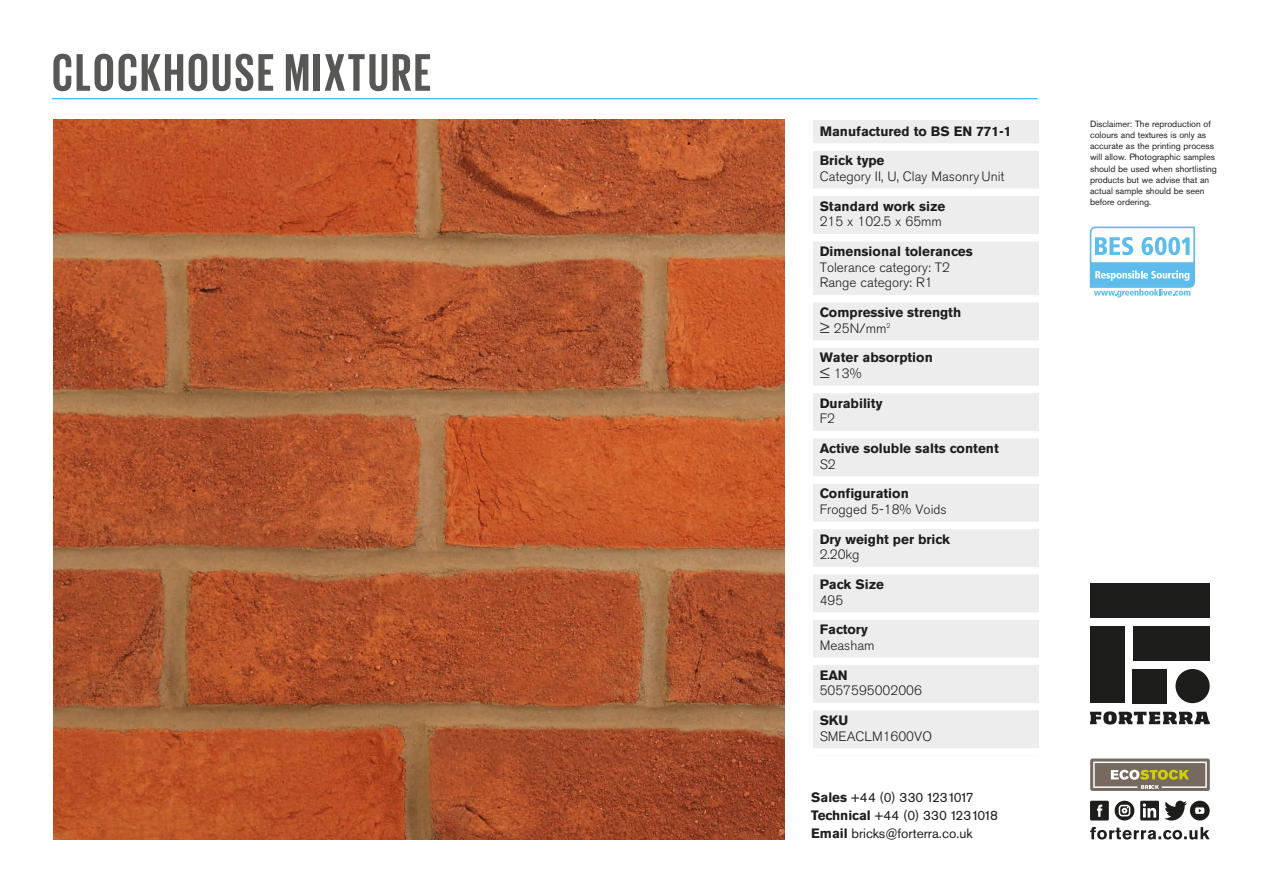
<style>
.page{position:relative;width:1263px;height:893px;background:#fff}
.page>*{position:absolute;margin:0;border:0;box-sizing:border-box;transform-origin:0 0}
.t1{font:700 54px "Giorgio Sans";letter-spacing:.05em;color:#575756}
.t2{font:700 13.5px/15.8px "Akzidenz Grotesk BE";color:#1d1d1b}
.t3{font:300 13.5px/15.8px "Akzidenz Grotesk BE";color:#1d1d1b}
.t4{font:13.5px/18px "Akzidenz Grotesk BE";color:#1d1d1b}
.t5{font:9px/11.2px "Akzidenz Grotesk BE";color:#1d1d1b}
.s1{font-family:"Neo Sans";font-weight:300;font-size:16.5px}
.s2{font-weight:300}
.s3{font-weight:700}
</style>
<div class="page">
<div style="left:1090px;top:758px;width:120px;height:33px;background:linear-gradient(to right,#756960,#756960);border-radius:2px"></div>
<svg style="left:1093px;top:762px;width:114px;height:27px;background:#958c72"></svg>
<div style="left:813px;top:120px;width:226px;height:636px;background:#ededed"></div>
<div style="left:811px;top:143px;width:233px;height:8px;background:#fff"></div>
<div style="left:811px;top:189px;width:233px;height:7px;background:#fff"></div>
<div style="left:811px;top:234px;width:233px;height:7px;background:#fff"></div>
<div style="left:811px;top:295px;width:233px;height:7px;background:#fff"></div>
<div style="left:811px;top:340px;width:233px;height:8px;background:#fff"></div>
<div style="left:811px;top:386px;width:233px;height:7px;background:#fff"></div>
<div style="left:811px;top:431px;width:233px;height:7px;background:#fff"></div>
<div style="left:811px;top:476px;width:233px;height:8px;background:#fff"></div>
<div style="left:811px;top:522px;width:233px;height:7px;background:#fff"></div>
<div style="left:811px;top:567px;width:233px;height:7px;background:#fff"></div>
<div style="left:811px;top:612px;width:233px;height:8px;background:#fff"></div>
<div style="left:811px;top:658px;width:233px;height:7px;background:#fff"></div>
<div style="left:811px;top:703px;width:233px;height:7px;background:#fff"></div>
<div style="left:811px;top:748px;width:233px;height:8px;background:#fff"></div>
<hr style="left:52px;top:98px;width:985px;height:1px;background:#00abe8">
<svg style="left:1090px;top:711px;width:120px;height:13px"></svg>
<div style="left:1090px;top:583px;width:120px;height:35px;background:#1d1d1b"></div>
<div style="left:1090px;top:626px;width:34px;height:77px;background:#1d1d1b"></div>
<div style="left:1133px;top:626px;width:77px;height:34px;background:#1d1d1b"></div>
<div style="left:1175px;top:669px;width:35px;height:34px;background:#1d1d1b;border-radius:50%"></div>
<div style="left:1133px;top:669px;width:34px;height:34px;background:#1d1d1b"></div>
<svg style="left:1090px;top:801px;width:19px;height:19px"></svg>
<svg style="left:1140px;top:801px;width:70px;height:19px"></svg>
<svg style="left:1114px;top:801px;width:20px;height:19px"></svg>
<div style="left:1119px;top:805px;width:11px;height:11px;border:2px solid #fff;border-radius:3px"></div>
<svg style="left:1122px;top:807px;width:6px;height:6px"></svg>
<svg style="left:1090px;top:827px;width:120px;height:13px"></svg>
<img style="left:53px;top:120px;width:731px;height:720px">
<svg style="left:1090px;top:227px;width:105px;height:70px"></svg>
<h1 class="t1" style="left:52px;top:45px;width:381px">CLOCKHOUSE MIXTURE</h1>
<h2 class="t2" style="left:820px;top:116px;width:193px;line-height:29.5px">Manufactured to BS EN 771-1<br>Brick type</h2>
<h2 class="t3" style="left:820px;top:169px;width:186px">Category II, U, Clay Masonry Unit</h2>
<h2 class="t2" style="left:820px;top:198px;width:127px">Standard work size</h2>
<h2 class="t3" style="left:820px;top:214px;width:124px">215 x 102.5 x 65mm</h2>
<h2 class="t2" style="left:820px;top:243px;width:155px">Dimensional tolerances</h2>
<h2 class="t3" style="left:820px;top:259px;width:132px">Tolerance category: T2<br>Range category: R1</h2>
<h2 class="t2" style="left:820px;top:304px;width:143px">Compressive strength <span class="s1">≥</span> <span class="s2">25N/mm</span><sup>2</sup></h2>
<h2 class="t2" style="left:820px;top:350px;width:115px">Water absorption <span class="s1">≤</span> <span class="s2">13%</span></h2>
<h2 class="t2" style="left:820px;top:395px;width:64px">Durability</h2>
<h2 class="t3" style="left:820px;top:411px;width:17px">F2</h2>
<h2 class="t2" style="left:820px;top:440px;width:181px">Active soluble salts content</h2>
<h2 class="t3" style="left:820px;top:456px;width:18px">S2</h2>
<h2 class="t2" style="left:820px;top:486px;width:91px">Configuration</h2>
<h2 class="t3" style="left:820px;top:502px;width:129px">Frogged 5-18% Voids</h2>
<h2 class="t2" style="left:820px;top:531px;width:132px">Dry weight per brick</h2>
<h2 class="t3" style="left:820px;top:547px;width:41px">2.20kg</h2>
<h2 class="t2" style="left:820px;top:576px;width:66px">Pack Size</h2>
<h2 class="t3" style="left:820px;top:592px;width:25px">495</h2>
<h2 class="t2" style="left:820px;top:622px;width:50px">Factory</h2>
<h2 class="t3" style="left:820px;top:638px;width:56px">Measham</h2>
<h2 class="t2" style="left:820px;top:667px;width:30px">EAN</h2>
<h2 class="t3" style="left:820px;top:683px;width:104px">5057595002006</h2>
<h2 class="t2" style="left:820px;top:712px;width:30px">SKU</h2>
<h2 class="t3" style="left:820px;top:728px;width:114px">SMEACLM1600VO</h2>
<h2 class="t4" style="left:811px;top:789px;width:188px"><span class="s3">Sales</span> +44 (0) 330 1231017<br><span class="s3">Technical</span> +44 (0) 330 1231018<br><span class="s3">Email</span> bricks@forterra.co.uk</h2>
<p class="t5" style="left:1090px;top:118px;width:128px">Disclaimer: The reproduction of colours and textures is only as accurate as the printing process will allow. Photographic samples should be used when shortlisting products but we advise that an actual sample should be seen before ordering.</p>
</div>
